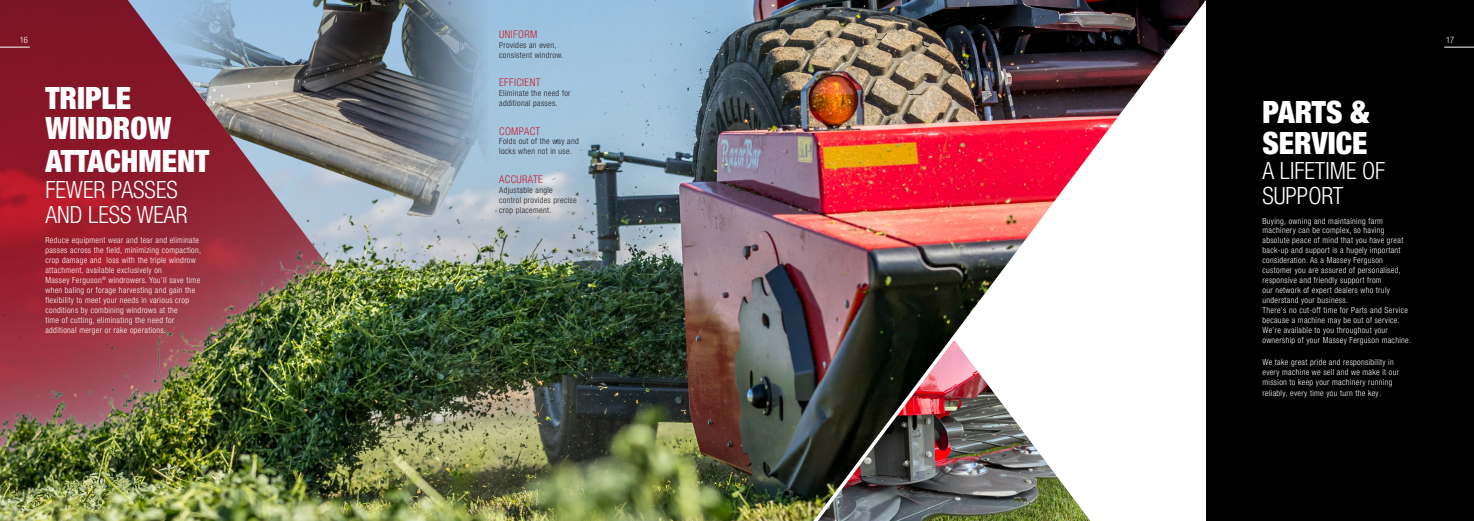
<style>
.page{position:relative;width:1474px;height:521px;background:#fff}
.page>*{position:absolute;margin:0;border:0;box-sizing:border-box;transform-origin:0 0}
._04_Header_BOLD_EXT{font:900 condensed 30.62px/31.5px "Helvetica Neue LT Pro";color:#fff}
._04_Header_BOLD_EXT-2{font:300 condensed 23.62px/24.5px "Helvetica Neue LT Pro";color:#fff}
.t1{font:300 condensed 10.5px "Helvetica Neue LT Pro";letter-spacing:.04em;color:#c81c2c}
.t2{font:300 condensed 8.75px "Helvetica Neue LT Pro";color:#fff}
._04_Header_BOLD_EXT-3{font:300 condensed 8.31px/10px "Helvetica Neue LT Pro";letter-spacing:.04em;color:#fff}
.t3{font:300 condensed 8.31px/10px "Helvetica Neue LT Pro";letter-spacing:.04em;color:#231f20}
</style>
<div class="page">
<img style="left:737px;top:0;width:76px;height:521px">
<img style="left:813px;top:0;width:391px;height:521px">
<div style="left:1204px;top:0;width:269px;height:521px;background:#000001"></div>
<img style="left:0;top:0;width:737px;height:521px">
<img style="left:150px;top:0;width:339px;height:237px">
<img style="left:818px;top:340px;width:272px;height:181px">
<svg style="left:1444px;top:47px;width:29px;height:1px"></svg>
<hr style="left:0;top:47px;width:30px;height:1px;background:#fff">
<p class="t1" style="left:499px;top:28px;width:40px">UNIFORM</p>
<p class="t3" style="left:499px;top:40px;width:66px">Provides an even, consistent windrow.</p>
<p class="t1" style="left:499px;top:76px;width:43px">EFFICIENT</p>
<p class="t3" style="left:499px;top:88px;width:73px">Eliminate the need for additional passes.</p>
<p class="t1" style="left:499px;top:125px;width:43px">COMPACT</p>
<p class="t3" style="left:499px;top:136px;width:81px">Folds out of the way and locks when not in use.</p>
<p class="t1" style="left:499px;top:173px;width:45px">ACCURATE</p>
<p class="t3" style="left:499px;top:185px;width:79px">Adjustable angle control provides precise crop placement.</p>
<p class="t2" style="left:20px;top:35px;width:10px">16</p>
<p class="t2" style="left:1445px;top:35px;width:10px">17</p>
<p class="_04_Header_BOLD_EXT" style="left:45px;top:82px;width:165px">TRIPLE<br>WINDROW<br>ATTACHMENT</p>
<p class="_04_Header_BOLD_EXT-2" style="left:45px;top:177px;width:144px">FEWER PASSES<br>AND LESS WEAR</p>
<p class="_04_Header_BOLD_EXT" style="left:1262px;top:97px;width:108px;line-height:30.6px">PARTS &amp;<br>SERVICE</p>
<p class="_04_Header_BOLD_EXT-2" style="left:1262px;top:158px;width:124px">A LIFETIME OF<br>SUPPORT</p>
<p class="_04_Header_BOLD_EXT-3" style="left:1262px;top:215px;width:142px">Buying, owning and maintaining farm machinery can be complex, so having absolute peace of mind that you have great back-up and support is a hugely important consideration. As a Massey Ferguson customer you are assured of personalised, responsive and friendly support from<br>our network of expert dealers who truly understand your business.</p>
<p class="_04_Header_BOLD_EXT-3" style="left:1262px;top:305px;width:150px">There’s no cut-off time for Parts and Service because a machine may be out of service.<br>We’re available to you throughout your ownership of your Massey Ferguson machine.</p>
<p class="_04_Header_BOLD_EXT-3" style="left:1262px;top:357px;width:138px">We take great pride and responsibility in every machine we sell and we make it our mission to keep your machinery running</p>
<p class="_04_Header_BOLD_EXT-3" style="left:1262px;top:388px;width:120px">reliably, every time you turn the key.</p>
<p class="_04_Header_BOLD_EXT-3" style="left:45px;top:235px;width:157px">Reduce equipment wear and tear and eliminate passes across the field, minimizing compaction, crop damage and loss with the triple windrow attachment, available exclusively on<br>Massey Ferguson<sup>®</sup> windrowers. You’ll save time when baling or forage harvesting and gain the flexibility to meet your needs in various crop conditions by combining windrows at the<br>time of cutting, eliminating the need for additional merger or rake operations.</p>
</div>
